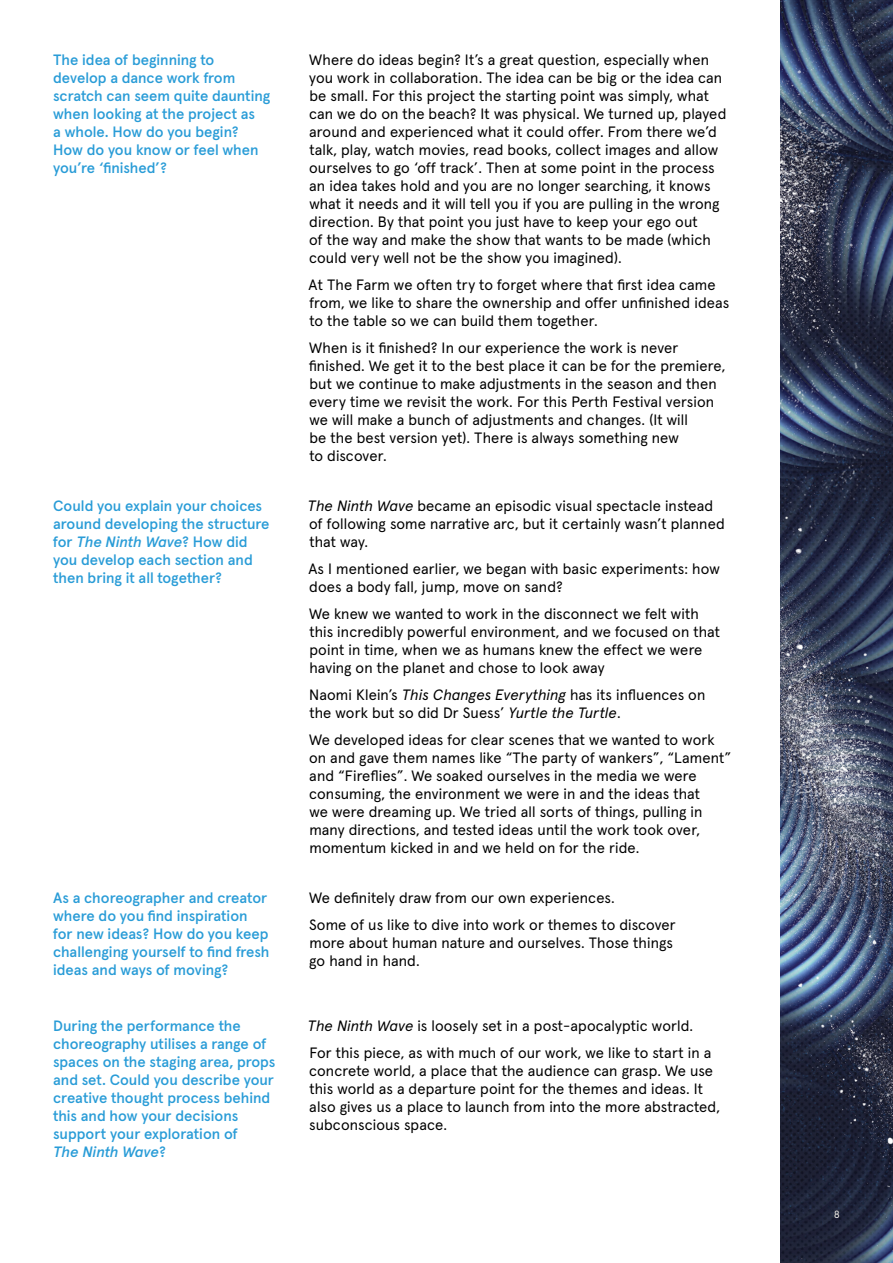
<style>
.page{position:relative;width:893px;height:1263px;background:#fff}
.page>*{position:absolute;margin:0;border:0;box-sizing:border-box;transform-origin:0 0}
.t1{font:15px/18px "Apercu";letter-spacing:.01em;color:#000}
.t2{font:500 15px/18px "Apercu";color:#299cd7}
.t3{font:10.5px "Apercu";color:#fff}
.s1{font-style:italic}
</style>
<div class="page">
<img style="left:781px;top:0;width:112px;height:1263px">
<p class="t2" style="left:53px;top:49px;width:219px">The idea of beginning to develop a dance work from scratch can seem quite daunting when looking at the project as<br>a whole. How do you begin?<br>How do you know or feel when you’re ‘finished’?</p>
<p class="t2" style="left:53px;top:495px;width:218px">Could you explain your choices around developing the structure for <span class="s1">The Ninth Wave</span>? How did you develop each section and then bring it all together?</p>
<p class="t2" style="left:53px;top:888px;width:218px">As a choreographer and creator where do you find inspiration for new ideas? How do you keep challenging yourself to find fresh ideas and ways of moving?</p>
<p class="t2" style="left:53px;top:1016px;width:224px">During the performance the choreography utilises a range of spaces on the staging area, props and set. Could you describe your creative thought process behind this and how your decisions support your exploration of<br><span class="s1">The Ninth Wave</span>?</p>
<p class="t1" style="left:309px;top:49px;width:419px">Where do ideas begin? It’s a great question, especially when you work in collaboration. The idea can be big or the idea can be small. For this project the starting point was simply, what can we do on the beach? It was physical. We turned up, played around and experienced what it could offer. From there we’d talk, play, watch movies, read books, collect images and allow ourselves to go ‘off track’. Then at some point in the process an idea takes hold and you are no longer searching, it knows what it needs and it will tell you if you are pulling in the wrong direction. By that point you just have to keep your ego out<br>of the way and make the show that wants to be made (which could very well not be the show you imagined).</p>
<p class="t1" style="left:308px;top:274px;width:422px">At The Farm we often try to forget where that first idea came from, we like to share the ownership and offer unfinished ideas to the table so we can build them together.</p>
<p class="t1" style="left:309px;top:337px;width:418px">When is it finished? In our experience the work is never finished. We get it to the best place it can be for the premiere, but we continue to make adjustments in the season and then every time we revisit the work. For this Perth Festival version we will make a bunch of adjustments and changes. (It will<br>be the best version yet). There is always something new<br>to discover.</p>
<p class="t1" style="left:308px;top:495px;width:419px"><span class="s1">The Ninth Wave</span> became an episodic visual spectacle instead of following some narrative arc, but it certainly wasn’t planned that way.</p>
<p class="t1" style="left:309px;top:558px;width:413px">As I mentioned earlier, we began with basic experiments: how does a body fall, jump, move on sand?</p>
<p class="t1" style="left:309px;top:603px;width:412px">We knew we wanted to work in the disconnect we felt with this incredibly powerful environment, and we focused on that point in time, when we as humans knew the effect we were having on the planet and chose to look away</p>
<p class="t1" style="left:309px;top:684px;width:398px">Naomi Klein’s <span class="s1">This Changes Everything</span> has its influences on the work but so did Dr Suess’ <span class="s1">Yurtle the Turtle</span>.</p>
<p class="t1" style="left:309px;top:729px;width:424px">We developed ideas for clear scenes that we wanted to work on and gave them names like “The party of wankers”, “Lament” and “Fireflies”. We soaked ourselves in the media we were consuming, the environment we were in and the ideas that<br>we were dreaming up. We tried all sorts of things, pulling in many directions, and tested ideas until the work took over, momentum kicked in and we held on for the ride.</p>
<p class="t1" style="left:309px;top:883px;width:368px;line-height:27px">We definitely draw from our own experiences.<br>Some of us like to dive into work or themes to discover</p>
<p class="t1" style="left:309px;top:932px;width:365px">more about human nature and ourselves. Those things go hand in hand.</p>
<p class="t1" style="left:308px;top:1011px;width:405px;line-height:27px"><span class="s1">The Ninth Wave</span> is loosely set in a post-apocalyptic world.<br>For this piece, as with much of our work, we like to start in a</p>
<p class="t1" style="left:309px;top:1061px;width:412px">concrete world, a place that the audience can grasp. We use this world as a departure point for the themes and ideas. It also gives us a place to launch from into the more abstracted, subconscious space.</p>
<p class="t3" style="left:834px;top:1206px;width:7px">8</p>
</div>
